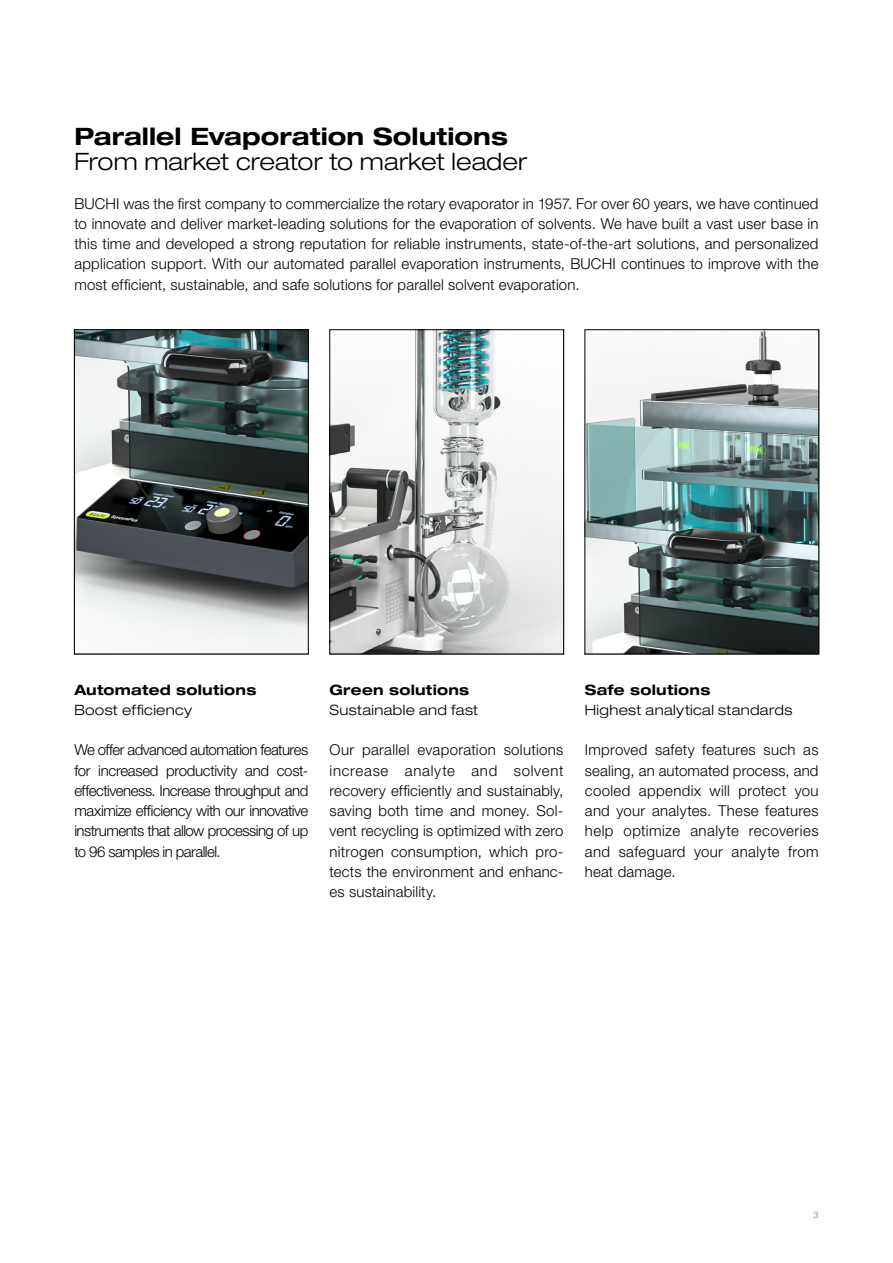
<style>
.page{position:relative;width:893px;height:1263px;background:#fff}
.page>*{position:absolute;margin:0;border:0;box-sizing:border-box;transform-origin:0 0}
.H2_Subtitle_en{font:300 expanded 24px "Helvetica Neue LT Std";color:#000}
.H1_Title_en{font:700 expanded 24px "Helvetica Neue LT Std";color:#000}
.Content_Block_en{font:300 15px/20.2px "Helvetica Neue LT Std";letter-spacing:.01em;color:#000;text-align:justify}
.H3_Title_en{font:300 expanded 14.25px "Helvetica Neue LT Std";letter-spacing:.025em;color:#000}
.H3_Title_en-2{font:700 expanded 14.25px "Helvetica Neue LT Std";letter-spacing:.015em;color:#000}
.t1{font:300 9px "Helvetica Neue LT Std";color:#706f6f}
</style>
<div class="page">
<img style="left:76px;top:331px;width:230px;height:318px">
<div style="left:74px;top:329px;width:234px;height:325px;border:1px solid #000"></div>
<img style="left:332px;top:331px;width:230px;height:321px">
<div style="left:330px;top:329px;width:234px;height:325px;border:1px solid #000"></div>
<img style="left:587px;top:331px;width:230px;height:321px">
<div style="left:585px;top:329px;width:234px;height:325px;border:1px solid #000"></div>
<p class="H1_Title_en" style="left:74px;top:121px;width:435px">Parallel Evaporation Solutions</p>
<p class="H2_Subtitle_en" style="left:74px;top:147px;width:454px">From market creator to market leader</p>
<p class="Content_Block_en" style="left:74px;top:193px;width:746px">BUCHI was the first company to commercialize the rotary evaporator in 1957. For over 60 years, we have continued to innovate and deliver market-leading solutions for the evaporation of solvents. We have built a vast user base in this time and developed a strong reputation for reliable instruments, state-of-the-art solutions, and personalized application support. With our automated parallel evaporation instruments, BUCHI continues to improve with the most efficient, sustainable, and safe solutions for parallel solvent evaporation.</p>
<p class="H3_Title_en-2" style="left:74px;top:681px;width:183px">Automated solutions</p>
<p class="H3_Title_en" style="left:74px;top:701px;width:119px">Boost efficiency</p>
<p class="Content_Block_en" style="left:74px;top:740px;width:235px">We offer advanced automation features for increased productivity and cost&shy;effectiveness. Increase throughput and maximize efficiency with our innovative instruments that allow processing of up to 96 samples in parallel.</p>
<p class="H3_Title_en-2" style="left:330px;top:681px;width:141px">Green solutions</p>
<p class="H3_Title_en" style="left:330px;top:701px;width:150px">Sustainable and fast</p>
<p class="Content_Block_en" style="left:330px;top:740px;width:235px">Our parallel evaporation solutions increase analyte and solvent recovery efficiently and sustainably, saving both time and money. Sol&shy;vent recycling is optimized with zero nitrogen consumption, which pro&shy;tects the environment and enhanc&shy;es sustainability.</p>
<p class="H3_Title_en-2" style="left:585px;top:681px;width:127px">Safe solutions</p>
<p class="H3_Title_en" style="left:585px;top:701px;width:209px">Highest analytical standards</p>
<p class="Content_Block_en" style="left:585px;top:740px;width:235px">Improved safety features such as sealing, an automated process, and cooled appendix will protect you and your analytes. These features help optimize analyte recoveries and safeguard your analyte from heat damage.</p>
<p class="t1" style="left:813px;top:1209px;width:7px">3</p>
</div>
